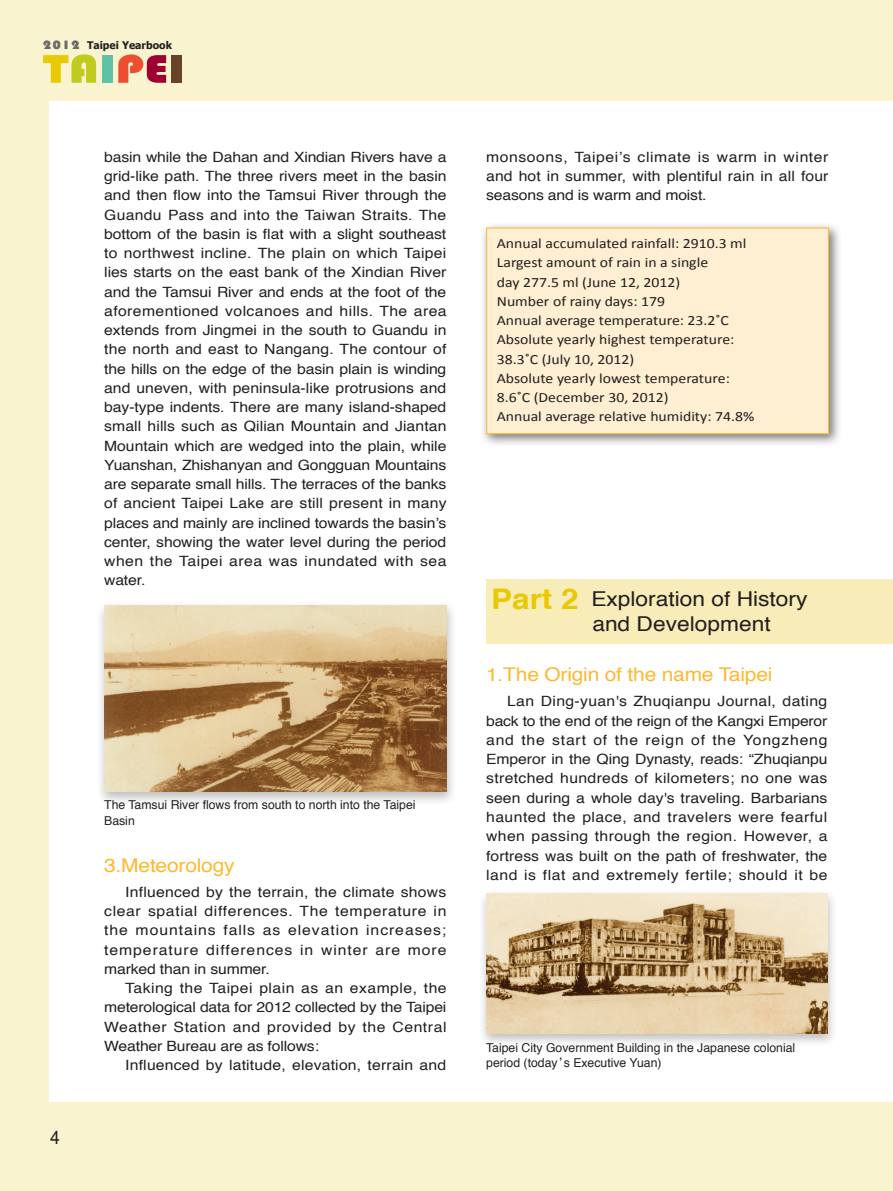
<style>
.page{position:relative;width:893px;height:1191px;background:#faf3d0}
.page>*{position:absolute;margin:0;border:0;box-sizing:border-box;transform-origin:0 0}
.t1{font:41.48px "Bauhaus 93";color:#eac802;scale:1.22 1}
.t2{font:20.47px/25.2px "Helvetica";color:#231f20;scale:1.11 1}
.t3{font:19.25px "Helvetica";color:#231f20;scale:.9 1}
.t4{font:18.9px "Helvetica";letter-spacing:-.01em;color:#fdb931;scale:1.11 1}
.t5{font:14.17px/19.2px "Helvetica";letter-spacing:.015em;color:#231f20;text-align:justify;scale:1.11 1}
.t6{font:14.17px/19.2px "Calibri";color:#231f20;scale:1.11 1}
.t7{font:12.25px/15.8px "Helvetica";color:#231f20}
.t8{font:700 10.5px "Tahoma";color:#231f20}
.s1{font-family:"Bauhaus 93";font-weight:400;font-size:12.42px;color:#6d6a66}
.s2{color:#c1cb1f}
.s3{color:#5fc2a4}
.s4{color:#ef4d2f}
.s5{color:#9e0131}
.s6{color:#674428}
.s7{font-weight:700;font-size:28.35px;color:#eac802}
.s8{font-family:"AR Hei B5";font-weight:500}
</style>
<div class="page">
<div style="left:49px;top:101px;width:844px;height:1000px;background:#fff"></div>
<div style="left:96px;top:600px;width:361px;height:206px;background:#231f20;opacity:.3"></div>
<img style="left:104px;top:605px;width:342px;height:187px">
<div style="left:486px;top:579px;width:407px;height:64px;background:#f8ecb9"></div>
<div style="left:478px;top:888px;width:360px;height:159px;background:#231f20;opacity:.3"></div>
<img style="left:486px;top:893px;width:341px;height:140px">
<div style="left:480px;top:221px;width:362px;height:226px;background:#231f20;opacity:.6"></div>
<div style="left:486px;top:227px;width:343px;height:207px;background:#feefd2;border:1px solid #fdb931"></div>
<p class="t8" style="left:43px;top:38px;width:131px"><span class="s1">2012</span> Taipei Yearbook</p>
<h1 class="t1" style="left:43px;top:45px;width:118px">T<span class="s2">A</span><span class="s3">I</span><span class="s4">P</span><span class="s5">E</span><span class="s6">I</span></h1>
<p class="t5" style="left:104px;top:148px;width:310px">basin while the Dahan and Xindian Rivers have a grid-like path. The three rivers meet in the basin and then flow into the Tamsui River through the Guandu Pass and into the Taiwan Straits. The bottom of the basin is flat with a slight southeast to northwest incline. The plain on which Taipei lies starts on the east bank of the Xindian River and the Tamsui River and ends at the foot of the aforementioned volcanoes and hills. The area extends from Jingmei in the south to Guandu in the north and east to Nangang. The contour of the hills on the edge of the basin plain is winding and uneven, with peninsula-like protrusions and bay-type indents. There are many island-shaped small hills such as Qilian Mountain and Jiantan Mountain which are wedged into the plain, while Yuanshan, Zhishanyan and Gongguan Mountains are separate small hills. The terraces of the banks of ancient Taipei Lake are still present in many places and mainly are inclined towards the basin’s center, showing the water level during the period when the Taipei area was inundated with sea water.</p>
<p class="t7" style="left:104px;top:797px;width:313px">The Tamsui River flows from south to north into the Taipei<br>Basin</p>
<h3 class="t3" style="left:50px;top:1122px;width:12px">4</h3>
<h3 class="t4" style="left:104px;top:850px;width:119px">3.Meteorology</h3>
<p class="t5" style="left:104px;top:882px;width:310px;text-indent:21px">Influenced by the terrain, the climate shows clear spatial differences. The temperature in the mountains falls as elevation increases; temperature differences in winter are more marked than in summer.</p>
<p class="t5" style="left:104px;top:979px;width:310px;text-indent:21px">Taking the Taipei plain as an example, the meterological data for 2012 collected by the Taipei Weather Station and provided by the Central Weather Bureau are as follows:</p>
<p class="t5" style="left:125px;top:1056px;width:291px">Influenced by latitude, elevation, terrain and</p>
<p class="t5" style="left:486px;top:148px;width:310px">monsoons, Taipei’s climate is warm in winter and hot in summer, with plentiful rain in all four seasons and is warm and moist.</p>
<p class="t6" style="left:497px;top:234px;width:233px">Annual accumulated rainfall: 2910.3 ml<br>Largest amount of rain in a single<br>day 277.5 ml (June 12, 2012)<br>Number of rainy days: 179<br>Annual average temperature: 23.2˚C<br>Absolute yearly highest temperature:<br>38.3˚C (July 10, 2012)<br>Absolute yearly lowest temperature:<br>8.6˚C (December 30, 2012)<br>Annual average relative humidity: 74.8%</p>
<h2 class="t2" style="left:592px;top:586px;width:195px;text-indent:-101px"><span class="s7">Part 2</span> Exploration of History and Development</h2>
<h3 class="t4" style="left:486px;top:660px;width:259px">1.The Origin of the name Taipei</h3>
<p class="t5" style="left:486px;top:692px;width:309px;text-indent:21px">Lan Ding-yuan's Zhuqianpu Journal, dating back to the end of the reign of the Kangxi Emperor and the start of the reign of the Yongzheng Emperor in the Qing Dynasty, reads: “Zhuqianpu stretched hundreds of kilometers; no one was seen during a whole day's traveling. Barbarians haunted the place, and travelers were fearful when passing through the region. However, a fortress was built on the path of freshwater, the land is flat and extremely fertile; should it be</p>
<p class="t7" style="left:486px;top:1039px;width:311px">Taipei City Government Building in the Japanese colonial period (today<span class="s8">’</span>s Executive Yuan)</p>
</div>
